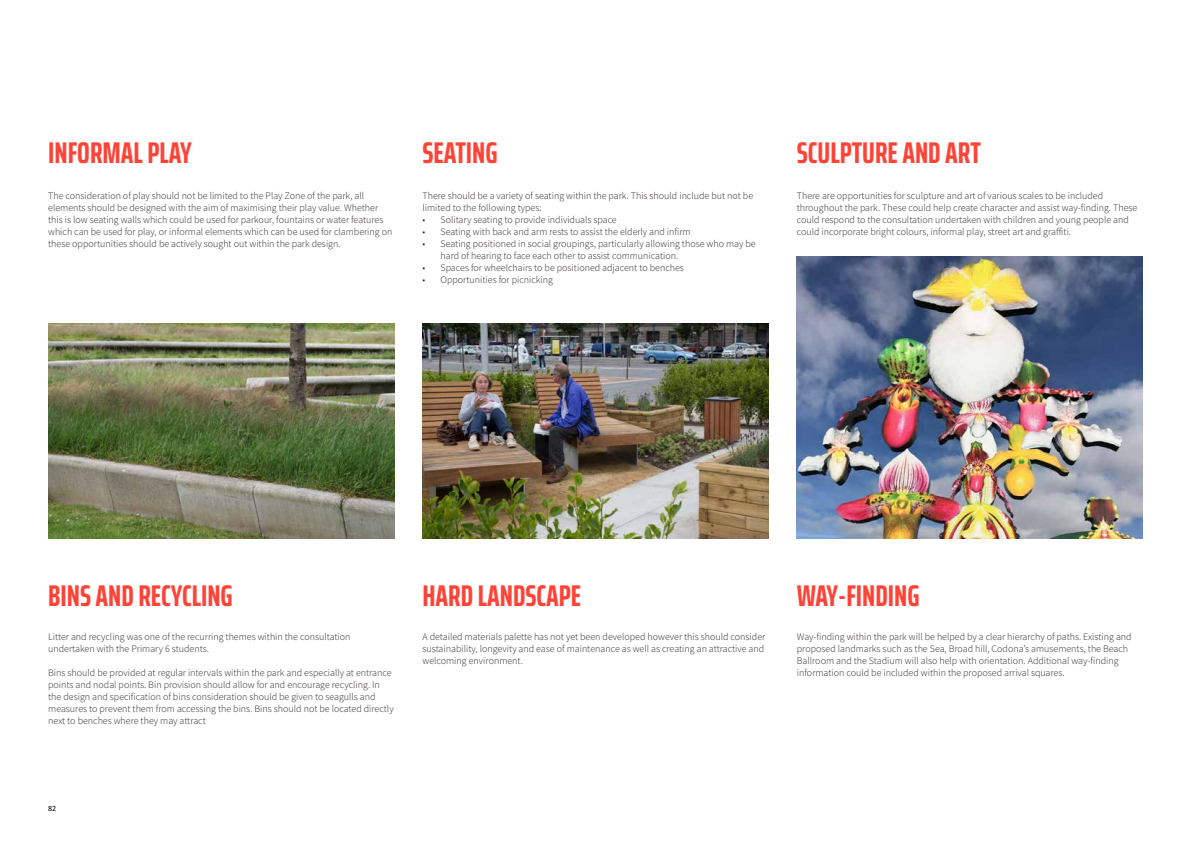
<style>
.page{position:relative;width:1191px;height:842px;background:#fff}
.page>*{position:absolute;margin:0;border:0;box-sizing:border-box;transform-origin:0 0}
.t1{font:700 extra-condensed 30px "Saira";color:#ff4337}
.t2{font:10px/12px "Source Sans Variable";color:#2d2926}
.t3{font:8px "Calibri";color:#000}
</style>
<div class="page">
<img style="left:48px;top:323px;width:346px;height:216px">
<img style="left:422px;top:323px;width:346px;height:216px">
<img style="left:797px;top:257px;width:345px;height:282px">
<h1 class="t1" style="left:48px;top:130px;width:145px">INFORMAL PLAY</h1>
<h1 class="t1" style="left:797px;top:130px;width:185px">SCULPTURE AND ART</h1>
<p class="t2" style="left:422px;top:190px;width:332px">There should be a variety of seating within the park. This should include but not be limited to the following types:</p>
<p class="t2" style="left:422px;top:214px;width:196px">• Solitary seating to provide individuals space</p>
<p class="t2" style="left:422px;top:226px;width:270px">• Seating with back and arm rests to assist the elderly and infirm</p>
<p class="t2" style="left:440px;top:238px;width:316px;text-indent:-18px">• Seating positioned in social groupings, particularly allowing those who may be hard of hearing to face each other to assist communication.</p>
<p class="t2" style="left:422px;top:262px;width:263px">• Spaces for wheelchairs to be positioned adjacent to benches</p>
<p class="t2" style="left:422px;top:274px;width:132px">• Opportunities for picnicking</p>
<h1 class="t1" style="left:422px;top:130px;width:77px">SEATING</h1>
<p class="t2" style="left:48px;top:190px;width:346px">The consideration of play should not be limited to the Play Zone of the park, all elements should be designed with the aim of maximising their play value. Whether this is low seating walls which could be used for parkour, fountains or water features which can be used for play, or informal elements which can be used for clambering on these opportunities should be actively sought out within the park design.</p>
<p class="t2" style="left:797px;top:190px;width:342px">There are opportunities for sculpture and art of various scales to be included throughout the park. These could help create character and assist way-finding. These could respond to the consultation undertaken with children and young people and could incorporate bright colours, informal play, street art and graffiti.</p>
<h1 class="t1" style="left:48px;top:573px;width:186px">BINS AND RECYCLING</h1>
<h1 class="t1" style="left:422px;top:573px;width:160px">HARD LANDSCAPE</h1>
<h1 class="t1" style="left:797px;top:573px;width:124px">WAY-FINDING</h1>
<p class="t2" style="left:48px;top:631px;width:304px">Litter and recycling was one of the recurring themes within the consultation undertaken with the Primary 6 students.</p>
<p class="t2" style="left:48px;top:667px;width:347px">Bins should be provided at regular intervals within the park and especially at entrance points and nodal points. Bin provision should allow for and encourage recycling. In the design and specification of bins consideration should be given to seagulls and measures to prevent them from accessing the bins. Bins should not be located directly next to benches where they may attract</p>
<p class="t2" style="left:422px;top:631px;width:344px;text-align:justify">A detailed materials palette has not yet been developed however this should consider sustainability, longevity and ease of maintenance as well as creating an attractive and welcoming environment.</p>
<p class="t2" style="left:797px;top:631px;width:336px">Way-finding within the park will be helped by a clear hierarchy of paths. Existing and proposed landmarks such as the Sea, Broad hill, Codona’s amusements, the Beach Ballroom and the Stadium will also help with orientation. Additional way-finding information could be included within the proposed arrival squares.</p>
<p class="t3" style="left:48px;top:803px;width:10px">82</p>
</div>
